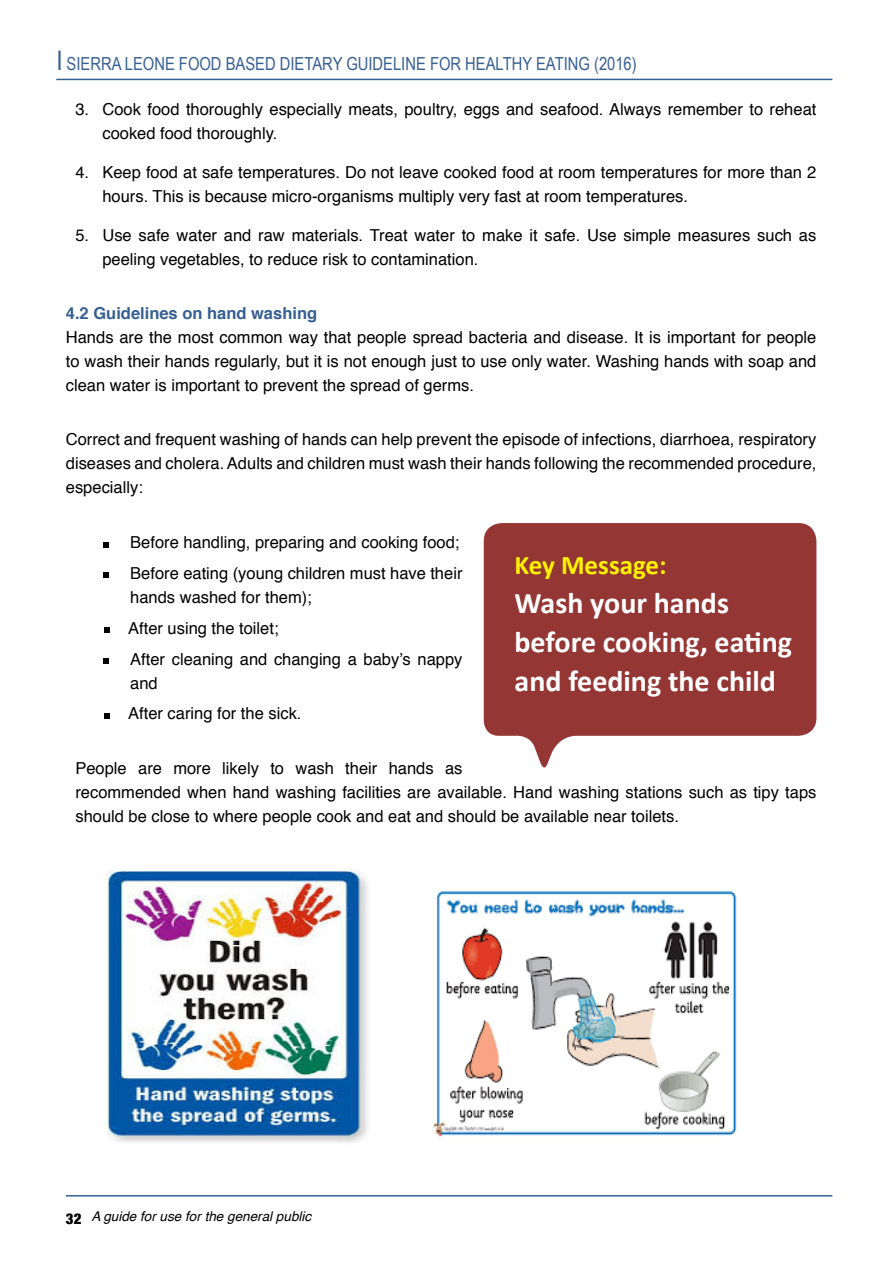
<style>
.page{position:relative;width:893px;height:1263px;background:#fff}
.page>*{position:absolute;margin:0;border:0;box-sizing:border-box;transform-origin:0 0}
.t1{font:700 30px/39px "Calibri";color:#fff}
.t2{font:700 27px "Calibri";color:#fff200}
.t3{font:18px "Arial Narrow";color:#365f92}
.t4{font:16.5px/24px "Helvetica";color:#000}
.t5{font:700 16.5px "Helvetica";color:#365f92}
.t6{font:italic 13.5px "Helvetica";color:#000}
.s1{font-size:27px}
.s2{font-family:"Helvetica Neue";font-weight:900;font-style:normal;font-stretch:condensed;font-size:15px}
</style>
<div class="page">
<hr style="left:56px;top:79px;width:776px;height:1px;background:#365f92">
<hr style="left:66px;top:1195px;width:766px;height:1px;background:#365f92">
<svg style="left:484px;top:523px;width:332px;height:245px;background:#a14f4d"></svg>
<img style="left:106px;top:870px;width:262px;height:273px">
<img style="left:433px;top:890px;width:304px;height:247px">
<svg style="left:103px;top:542px;width:5px;height:5px"></svg>
<svg style="left:103px;top:573px;width:5px;height:5px"></svg>
<svg style="left:104px;top:628px;width:5px;height:5px"></svg>
<svg style="left:103px;top:659px;width:5px;height:5px"></svg>
<svg style="left:104px;top:713px;width:5px;height:6px"></svg>
<p class="t3" style="left:56px;top:50px;width:582px"><span class="s1">I</span> SIERRA LEONE FOOD BASED DIETARY GUIDELINE FOR HEALTHY EATING (2016)</p>
<p class="t4" style="left:102px;top:98px;width:715px;text-indent:-27px">3. Cook food thoroughly especially meats, poultry, eggs and seafood. Always remember to reheat cooked food thoroughly.</p>
<p class="t4" style="left:102px;top:161px;width:715px;text-indent:-27px">4. Keep food at safe temperatures. Do not leave cooked food at room temperatures for more than 2 hours. This is because micro-organisms multiply very fast at room temperatures.</p>
<p class="t4" style="left:102px;top:224px;width:715px;text-indent:-27px">5. Use safe water and raw materials. Treat water to make it safe. Use simple measures such as peeling vegetables, to reduce risk to contamination.</p>
<p class="t5" style="left:66px;top:300px;width:253px">4.2 Guidelines on hand washing</p>
<p class="t4" style="left:66px;top:326px;width:752px;text-align:justify">Hands are the most common way that people spread bacteria and disease. It is important for people to wash their hands regularly, but it is not enough just to use only water. Washing hands with soap and clean water is important to prevent the spread of germs.</p>
<p class="t4" style="left:66px;top:428px;width:752px;text-align:justify">Correct and frequent washing of hands can help prevent the episode of infections, diarrhoea, respiratory diseases and cholera. Adults and children must wash their hands following the recommended procedure, especially:</p>
<p class="t4" style="left:130px;top:527px;width:334px;line-height:30.8px">Before handling, preparing and cooking food;<br>Before eating (young children must have their</p>
<p class="t4" style="left:128px;top:582px;width:336px;line-height:30.9px">hands washed for them);<br>After using the toilet;<br>After cleaning and changing a baby’s nappy</p>
<p class="t4" style="left:128px;top:668px;width:175px;line-height:30.9px">and<br>After caring for the sick.</p>
<p class="t4" style="left:75px;top:757px;width:742px">People are more likely to wash their hands as<br>recommended when hand washing facilities are available. Hand washing stations such as tipy taps should be close to where people cook and eat and should be available near toilets.</p>
<h2 class="t2" style="left:514px;top:548px;width:154px">Key Message:</h2>
<h1 class="t1" style="left:514px;top:583px;width:279px">Wash your hands before cooking, eating and feeding the child</h1>
<p class="t6" style="left:66px;top:1205px;width:247px"><span class="s2">32</span> A guide for use for the general public</p>
</div>
